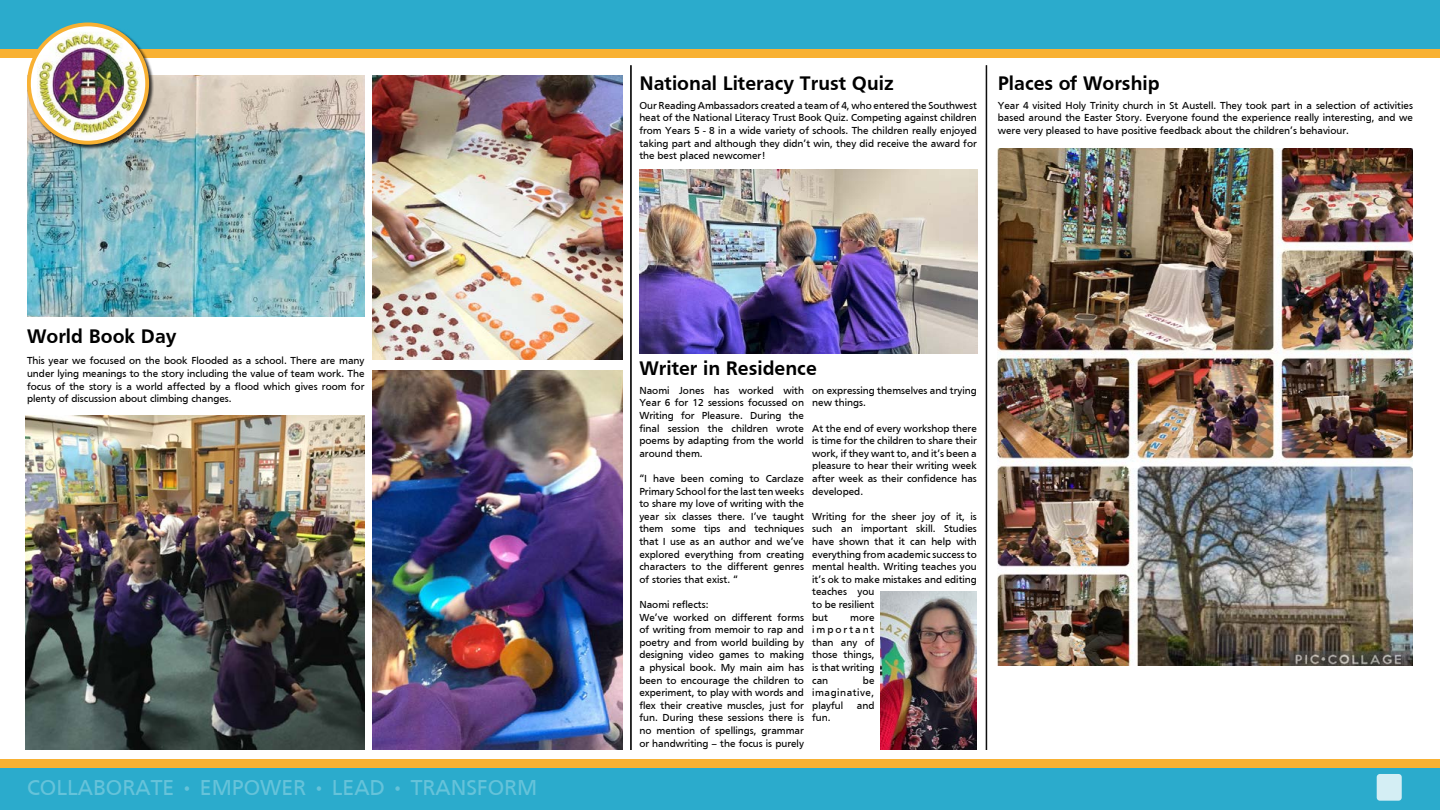
<style>
.page{position:relative;width:1440px;height:810px;background:#fff}
.page>*{position:absolute;margin:0;border:0;box-sizing:border-box;transform-origin:0 0}
.t1{font:22.27px "Frutiger";color:#66c3da}
.t2{font:700 20.25px "Frutiger";color:#000}
.t3{font:10.5px/12.6px "Frutiger";color:#000;text-align:justify}
</style>
<div class="page">
<img style="left:27px;top:75px;width:337px;height:241px">
<div style="left:0;top:767px;width:1440px;height:43px;background:#2babcc"></div>
<div style="left:0;top:0;width:1440px;height:50px;background:#2babcc"></div>
<div style="left:0;top:759px;width:1440px;height:8px;background:#f8b133"></div>
<div style="left:0;top:50px;width:1440px;height:8px;background:#f8b133"></div>
<div style="left:1377px;top:774px;width:25px;height:27px;background:#d4eef4;border-radius:3px"></div>
<div style="left:27px;top:22px;width:127px;height:128px;background:#000;opacity:.75"></div>
<img style="left:29px;top:32px;width:118px;height:109px">
<div style="left:27px;top:22px;width:122px;height:123px;border:4px solid #f8b133;border-radius:50%"></div>
<hr style="left:631px;top:65px;width:1px;height:685px;background:#000">
<hr style="left:987px;top:65px;width:1px;height:685px;background:#000">
<hr style="left:986px;top:65px;width:1px;height:685px;background:#000">
<img style="left:26px;top:416px;width:338px;height:334px">
<img style="left:373px;top:75px;width:249px;height:285px">
<img style="left:373px;top:370px;width:249px;height:380px">
<img style="left:639px;top:170px;width:339px;height:184px">
<img style="left:880px;top:591px;width:97px;height:159px">
<img style="left:998px;top:149px;width:415px;height:517px">
<h2 class="t2" style="left:27px;top:325px;width:151px">World Book Day</h2>
<p class="t3" style="left:27px;top:354px;width:339px">This year we focused on the book Flooded as a school. There are many under lying meanings to the story including the value of team work. The focus of the story is a world affected by a flood which gives room for plenty of discussion about climbing changes.</p>
<h1 class="t1" style="left:27px;top:775px;width:512px">COLLABORATE • EMPOWER • LEAD • TRANSFORM</h1>
<h2 class="t2" style="left:639px;top:71px;width:256px">National Literacy Trust Quiz</h2>
<h2 class="t2" style="left:998px;top:71px;width:163px">Places of Worship</h2>
<p class="t3" style="left:639px;top:99px;width:339px">Our Reading Ambassadors created a team of 4, who entered the Southwest heat of the National Literacy Trust Book Quiz. Competing against children from Years 5 - 8 in a wide variety of schools. The children really enjoyed taking part and although they didn’t win, they did receive the award for the best placed newcomer!</p>
<p class="t3" style="left:998px;top:99px;width:417px">Year 4 visited Holy Trinity church in St Austell. They took part in a selection of activities based around the Easter Story. Everyone found the experience really interesting, and we were very pleased to have positive feedback about the children’s behaviour.</p>
<h2 class="t2" style="left:639px;top:356px;width:179px">Writer in Residence</h2>
<p class="t3" style="left:639px;top:384px;width:166px">Naomi Jones has worked with Year 6 for 12 sessions focussed on Writing for Pleasure. During the final session the children wrote poems by adapting from the world around them.</p>
<p class="t3" style="left:639px;top:472px;width:166px">“I have been coming to Carclaze Primary School for the last ten weeks to share my love of writing with the year six classes there. I’ve taught them some tips and techniques that I use as an author and we’ve explored everything from creating characters to the different genres of stories that exist. “</p>
<p class="t3" style="left:639px;top:598px;width:166px;text-align:left">Naomi reflects:<br>We’ve worked on different forms of writing from memoir to rap and poetry and from world building by designing video games to making a physical book. My main aim has been to encourage the children to experiment, to play with words and flex their creative muscles, just for fun. During these sessions there is no mention of spellings, grammar or handwriting – the focus is purely</p>
<p class="t3" style="left:812px;top:384px;width:166px">on expressing themselves and trying new things.</p>
<p class="t3" style="left:812px;top:422px;width:166px">At the end of every workshop there is time for the children to share their work, if they want to, and it’s been a pleasure to hear their writing week after week as their confidence has developed.</p>
<p class="t3" style="left:812px;top:510px;width:166px;text-align:left">Writing for the sheer joy of it, is such an important skill. Studies have shown that it can help with everything from academic success to mental health. Writing teaches you it’s ok to make mistakes and editing teaches you<br>to be resilient<br>but</p>
<p class="t3" style="left:812px;top:611px;width:64px;text-indent:38px">more important than any of those things, is that writing can</p>
<p class="t3" style="left:812px;top:674px;width:64px;text-indent:51px">be imaginative, playful</p>
<p class="t3" style="left:857px;top:699px;width:19px">and</p>
<p class="t3" style="left:812px;top:711px;width:20px">fun.</p>
</div>
